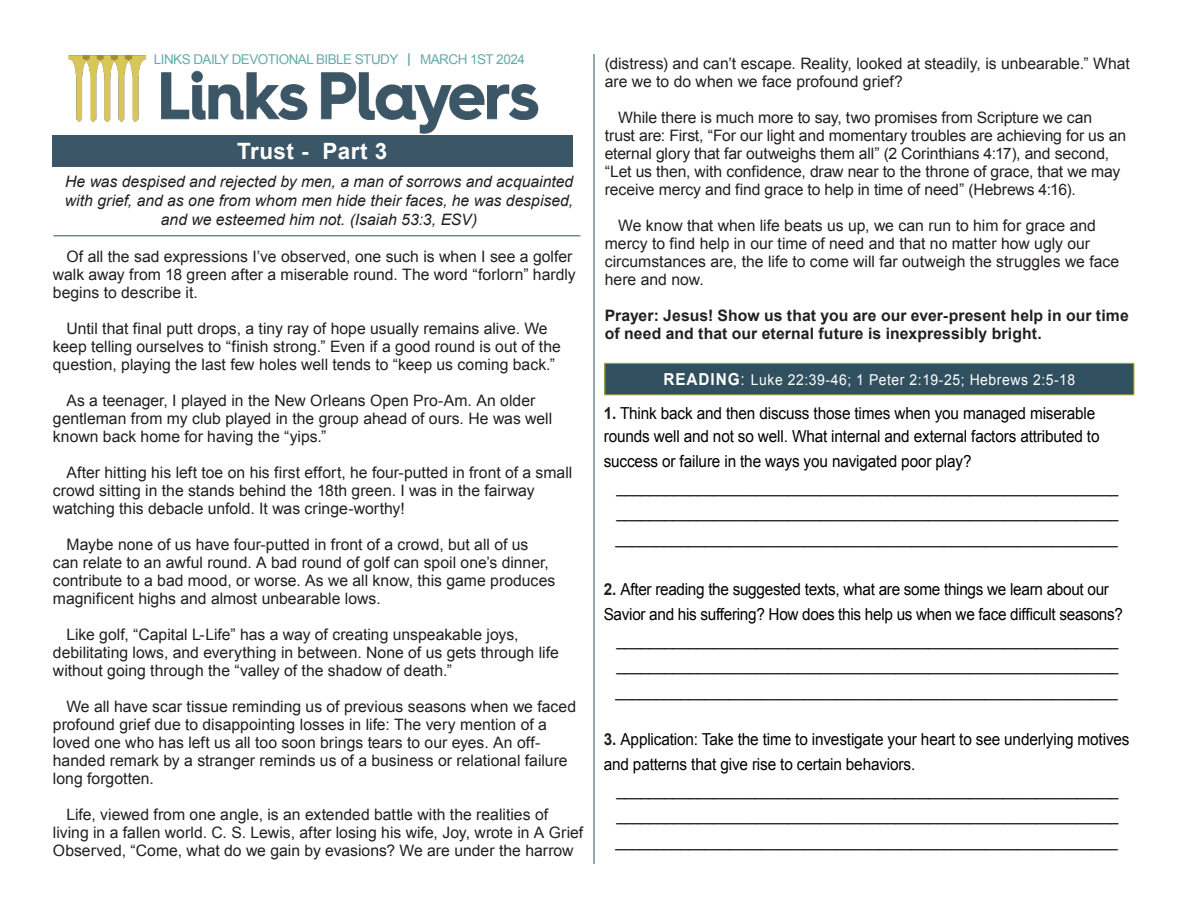
<style>
.page{position:relative;width:1188px;height:918px;background:#fff}
.page>*{position:absolute;margin:0;border:0;box-sizing:border-box;transform-origin:0 0}
.t1{font:700 22.5px "Arial";letter-spacing:.02em;color:#fff}
.t2{font:16.5px/25.5px "Arial";color:#231f20;text-align:justify;scale:.9 1}
.t3{font:16.5px/25.5px "Arial";letter-spacing:-.01em;color:#000;scale:.93 1}
.t4{font:15.75px/18px "Arial";color:#231f20}
.t5{font:italic 15.75px/18.9px "Arial";color:#231f20;text-align:center}
.t6{font:700 15.75px/18px "Arial";letter-spacing:.005em;color:#231f20}
.t7{font:15px "Arial";letter-spacing:.04em;color:#fff;scale:.93 1}
.t8{font:13.5px "Arial";letter-spacing:-.04em;color:#66abaa}
.s1{font-weight:700}
.s2{font-weight:700;font-size:16.5px}
.s3{font-size:16.5px}
.s4{font-weight:700;color:#231f20}
</style>
<div class="page">
<img style="left:68px;top:55px;width:471px;height:79px">
<div style="left:605px;top:363px;width:529px;height:32px;background:#305060"></div>
<div style="left:604px;top:363px;width:530px;height:32px;border:1px solid #bfb930"></div>
<div style="left:52px;top:135px;width:521px;height:32px;background:#3a5667"></div>
<hr style="left:53px;top:235px;width:527px;height:1px;background:#305060">
<hr style="left:594px;top:54px;width:1px;height:810px;background:#305060">
<p class="t8" style="left:154px;top:51px;width:373px">LINKS DAILY DEVOTIONAL BIBLE STUDY <span class="s1">|</span> MARCH 1ST 2024</p>
<h1 class="t1" style="left:237px;top:136px;width:152px">Trust - Part 3</h1>
<p class="t5" style="left:65px;top:172px;width:510px">He was despised and rejected by men, a man of sorrows and acquainted with grief, and as one from whom men hide their faces, he was despised, and we esteemed him not. (Isaiah 53:3, ESV)</p>
<p class="t4" style="left:53px;top:247px;width:524px;text-indent:13px">Of all the sad expressions I’ve observed, one such is when I see a golfer walk away from 18 green after a miserable round. The word “forlorn” hardly begins to describe it.</p>
<p class="t4" style="left:53px;top:319px;width:510px;text-align:center">Until that final putt drops, a tiny ray of hope usually remains alive. We keep telling ourselves to “finish strong.” Even if a good round is out of the question, playing the last few holes well tends to “keep us coming back.”</p>
<p class="t4" style="left:53px;top:391px;width:501px;text-indent:13px">As a teenager, I played in the New Orleans Open Pro-Am. An older gentleman from my club played in the group ahead of ours. He was well known back home for having the “yips.”</p>
<p class="t4" style="left:53px;top:463px;width:521px;text-indent:13px">After hitting his left toe on his first effort, he four-putted in front of a small crowd sitting in the stands behind the 18th green. I was in the fairway watching this debacle unfold. It was cringe-worthy!</p>
<p class="t4" style="left:53px;top:535px;width:504px;text-indent:13px">Maybe none of us have four-putted in front of a crowd, but all of us can relate to an awful round. A bad round of golf can spoil one’s dinner, contribute to a bad mood, or worse. As we all know, this game produces magnificent highs and almost unbearable lows.</p>
<p class="t4" style="left:53px;top:625px;width:507px;text-indent:13px">Like golf, “Capital L-Life” has a way of creating unspeakable joys, debilitating lows, and everything in between. None of us gets through life without going through the “valley of the shadow of death.”</p>
<p class="t4" style="left:53px;top:697px;width:525px;text-indent:13px">We all have scar tissue reminding us of previous seasons when we faced profound grief due to disappointing losses in life: The very mention of a loved one who has left us all too soon brings tears to our eyes. An off&shy;handed remark by a stranger reminds us of a business or relational failure long forgotten.</p>
<p class="t4" style="left:53px;top:805px;width:532px;text-indent:13px">Life, viewed from one angle, is an extended battle with the realities of living in a fallen world. C. S. Lewis, after losing his wife, Joy, wrote in A Grief<br>Observed, “Come, what do we gain by evasions? We are under the harrow</p>
<p class="t4" style="left:605px;top:54px;width:527px">(distress) and can’t escape. Reality, looked at steadily, is unbearable.” What are we to do when we face profound grief?</p>
<p class="t4" style="left:605px;top:108px;width:523px;text-indent:13px">While there is much more to say, two promises from Scripture we can trust are: First, “For our light and momentary troubles are achieving for us an eternal glory that far outweighs them all” (2 Corinthians 4:17), and second, “Let us then, with confidence, draw near to the throne of grace, that we may receive mercy and find grace to help in time of need” (Hebrews 4:16).</p>
<p class="t4" style="left:605px;top:216px;width:516px;text-indent:13px">We know that when life beats us up, we can run to him for grace and mercy to find help in our time of need and that no matter how ugly our circumstances are, the life to come will far outweigh the struggles we face here and now.</p>
<p class="t6" style="left:605px;top:307px;width:526px">Prayer: Jesus! Show us that you are our ever-present help in our time of need and that our eternal future is inexpressibly bright.</p>
<p class="t7" style="left:663px;top:370px;width:445px"><span class="s2">READING</span><span class="s3">:</span> Luke 22:39-46; 1 Peter 2:19-25; Hebrews 2:5-18</p>
<p class="t3" style="left:604px;top:402px;width:535px;line-height:22.5px"><span class="s4">1.</span> Think back and then discuss those times when you managed miserable rounds well and not so well. What internal and external factors attributed to</p>
<p class="t3" style="left:604px;top:449px;width:397px">success or failure in the ways you navigated poor play?</p>
<p class="t2" style="left:616px;top:474px;width:560px">_____________________________________________________________ _____________________________________________________________ _____________________________________________________________</p>
<p class="t3" style="left:604px;top:576px;width:560px"><span class="s4">2.</span> After reading the suggested texts, what are some things we learn about our<br>Savior and his suffering? How does this help us when we face difficult seasons?</p>
<p class="t2" style="left:616px;top:627px;width:560px">_____________________________________________________________ _____________________________________________________________ _____________________________________________________________</p>
<p class="t3" style="left:604px;top:726px;width:567px"><span class="s4">3.</span> Application: Take the time to investigate your heart to see underlying motives and patterns that give rise to certain behaviors.</p>
<p class="t2" style="left:616px;top:777px;width:560px">_____________________________________________________________ _____________________________________________________________ _____________________________________________________________</p>
</div>
